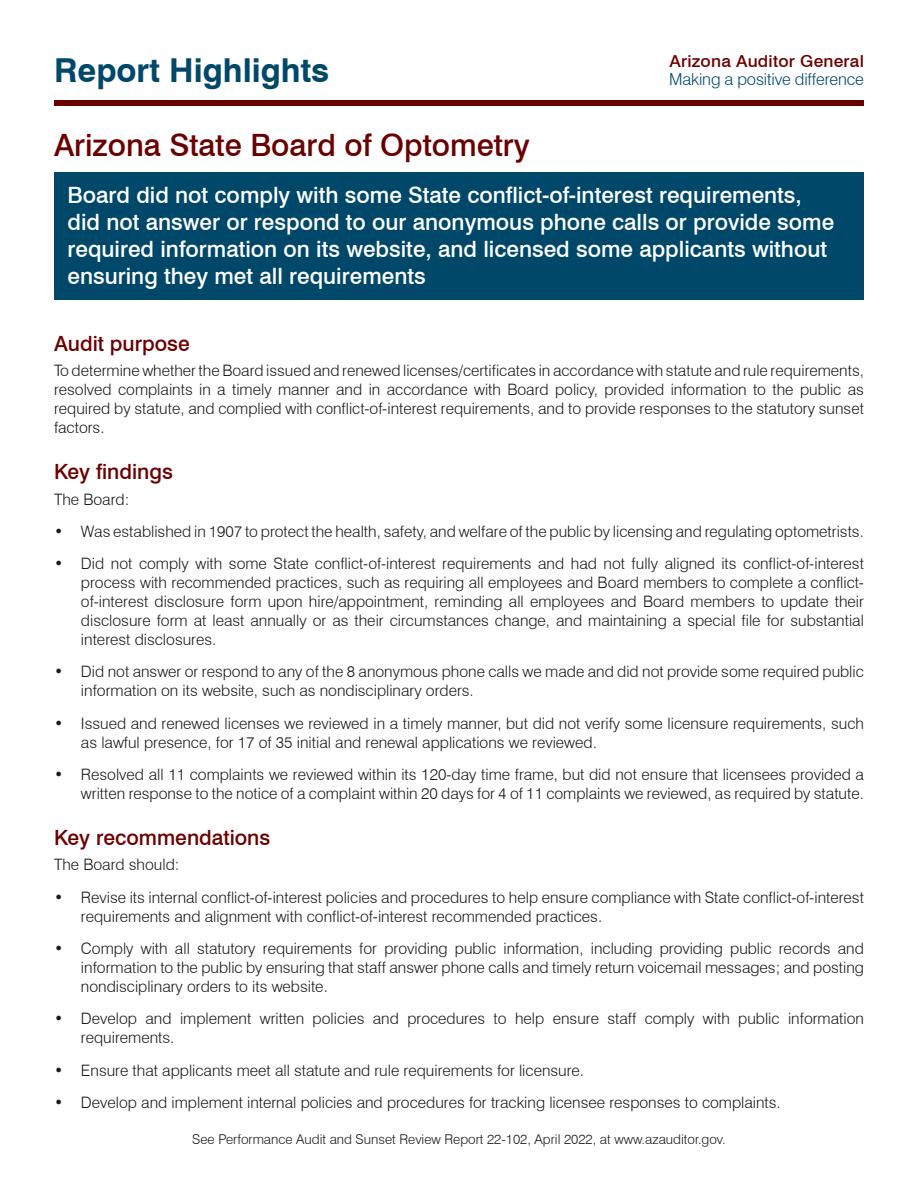
<style>
.page{position:relative;width:918px;height:1188px;background:#fff}
.page>*{position:absolute;margin:0;border:0;box-sizing:border-box;transform-origin:0 0}
.t1{font:700 33px "Swiss 721 BT";color:#00486a}
.t2{font:500 30.75px "Swiss 721 BT";color:#6a0000}
.t3{font:500 22.5px/27px "Swiss 721 BT";color:#fff}
.t4{font:500 21px "Swiss 721 BT";color:#6c0000}
.t5{font:300 16.5px "Swiss 721 BT";letter-spacing:-.01em;color:#00486c}
.t6{font:500 16.5px "Swiss 721 BT";letter-spacing:.01em;color:#6d0000;scale:1.05 1}
.t7{font:300 15.75px/18.9px "Swiss 721 BT";color:#1c1b1a}
.t8{font:300 13.5px "Swiss 721 BT";color:#1c1b1a}
.s1{font-weight:700}
</style>
<div class="page">
<div style="left:54px;top:100px;width:810px;height:6px;background:#6a0000"></div>
<div style="left:54px;top:173px;width:810px;height:127px;background:#00486a"></div>
<h1 class="t1" style="left:54px;top:50px;width:277px">Report Highlights</h1>
<p class="t6" style="left:670px;top:51px;width:187px">Arizona Auditor General</p>
<p class="t5" style="left:669px;top:69px;width:196px">Making a positive difference</p>
<h2 class="t2" style="left:54px;top:127px;width:477px">Arizona State Board of Optometry</h2>
<p class="t3" style="left:68px;top:182px;width:768px">Board did not comply with some State conflict-of-interest requirements, did not answer or respond to our anonymous phone calls or provide some required information on its website, and licensed some applicants without ensuring they met all requirements</p>
<h3 class="t4" style="left:54px;top:330px;width:137px">Audit purpose</h3>
<p class="t7" style="left:54px;top:361px;width:812px;text-align:justify">To determine whether the Board issued and renewed licenses/certificates in accordance with statute and rule requirements, resolved complaints in a timely manner and in accordance with Board policy, provided information to the public as required by statute, and complied with conflict-of-interest requirements, and to provide responses to the statutory sunset factors.</p>
<h3 class="t4" style="left:54px;top:459px;width:120px">Key findings</h3>
<p class="t7" style="left:54px;top:489px;width:77px">The Board:</p>
<p class="t7" style="left:54px;top:522px;width:811px"><span class="s1">•</span> Was established in 1907 to protect the health, safety, and welfare of the public by licensing and regulating optometrists.</p>
<p class="t7" style="left:81px;top:554px;width:785px;text-align:justify;text-indent:-27px"><span class="s1">•</span> Did not comply with some State conflict-of-interest requirements and had not fully aligned its conflict-of-interest process with recommended practices, such as requiring all employees and Board members to complete a conflict&shy;of-interest disclosure form upon hire/appointment, reminding all employees and Board members to update their disclosure form at least annually or as their circumstances change, and maintaining a special file for substantial interest disclosures.</p>
<p class="t7" style="left:81px;top:662px;width:784px;text-indent:-27px"><span class="s1">•</span> Did not answer or respond to any of the 8 anonymous phone calls we made and did not provide some required public information on its website, such as nondisciplinary orders.</p>
<p class="t7" style="left:81px;top:713px;width:785px;text-indent:-27px"><span class="s1">•</span> Issued and renewed licenses we reviewed in a timely manner, but did not verify some licensure requirements, such as lawful presence, for 17 of 35 initial and renewal applications we reviewed.</p>
<p class="t7" style="left:54px;top:765px;width:812px;text-align:right"><span class="s1">•</span> Resolved all 11 complaints we reviewed within its 120-day time frame, but did not ensure that licensees provided a written response to the notice of a complaint within 20 days for 4 of 11 complaints we reviewed, as required by statute.</p>
<h3 class="t4" style="left:54px;top:825px;width:218px">Key recommendations</h3>
<p class="t7" style="left:54px;top:855px;width:127px">The Board should:</p>
<p class="t7" style="left:81px;top:888px;width:784px;text-indent:-27px"><span class="s1">•</span> Revise its internal conflict-of-interest policies and procedures to help ensure compliance with State conflict-of-interest requirements and alignment with conflict-of-interest recommended practices.</p>
<p class="t7" style="left:81px;top:939px;width:784px;text-align:justify;text-indent:-27px"><span class="s1">•</span> Comply with all statutory requirements for providing public information, including providing public records and information to the public by ensuring that staff answer phone calls and timely return voicemail messages; and posting nondisciplinary orders to its website.</p>
<p class="t7" style="left:81px;top:1009px;width:785px;text-indent:-27px"><span class="s1">•</span> Develop and implement written policies and procedures to help ensure staff comply with public information requirements.</p>
<p class="t7" style="left:54px;top:1060px;width:532px"><span class="s1">•</span> Ensure that applicants meet all statute and rule requirements for licensure.</p>
<p class="t7" style="left:54px;top:1093px;width:728px"><span class="s1">•</span> Develop and implement internal policies and procedures for tracking licensee responses to complaints.</p>
<p class="t8" style="left:192px;top:1131px;width:535px">See Performance Audit and Sunset Review Report 22-102, April 2022, at www.azauditor.gov.</p>
</div>
